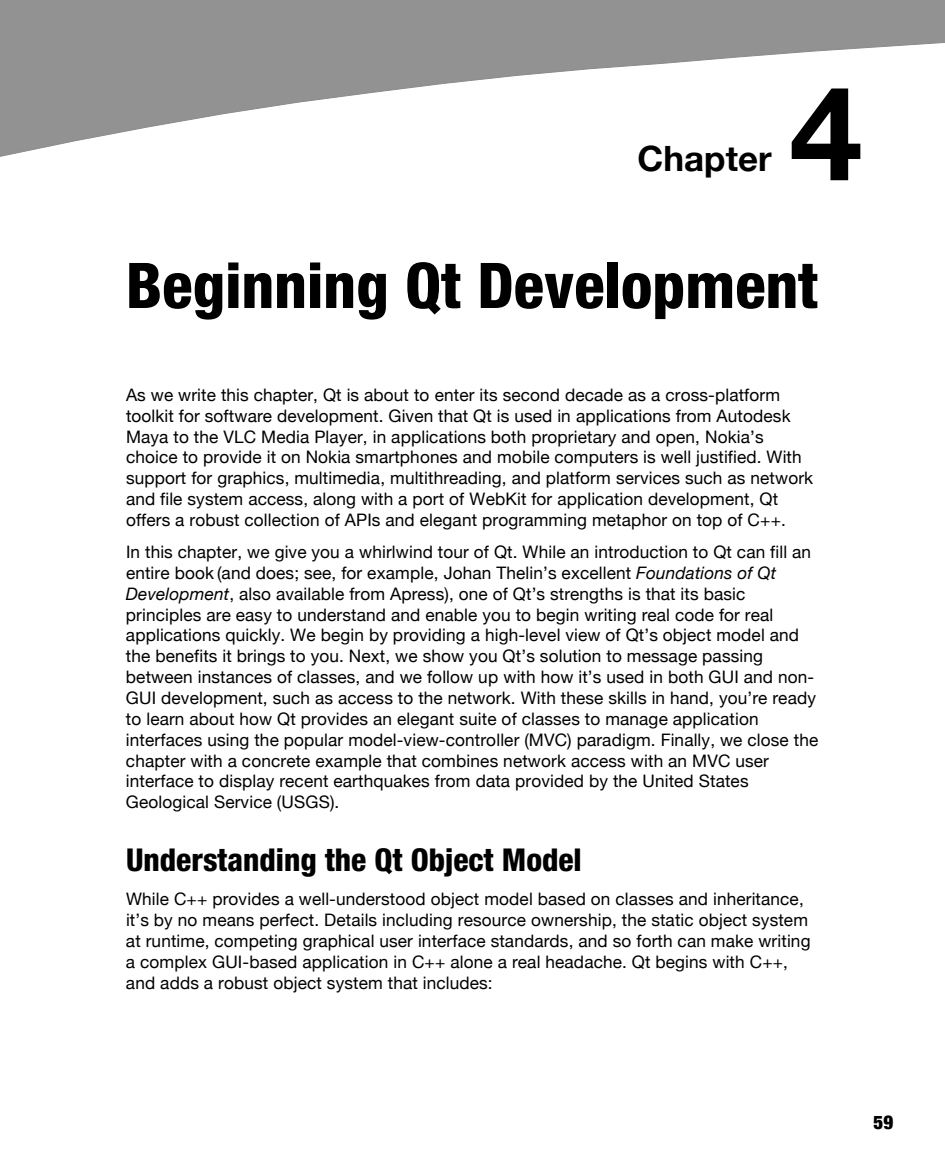
<style>
.page{position:relative;width:945px;height:1166px;background:#fff}
.page>*{position:absolute;margin:0;border:0;box-sizing:border-box;transform-origin:0 0}
.t1{font:700 131.08px "Helvetica Neue";color:#000}
.t2{font:800 condensed 63px "Helvetica Neue";color:#000}
.t3{font:700 34.82px "Helvetica Neue";color:#000}
.t4{font:800 condensed 31.5px "Helvetica Neue";color:#000}
.t5{font:900 condensed 18.9px "Helvetica Neue";color:#000}
.t6{font:17.15px/20.8px "Helvetica Neue";letter-spacing:.01em;color:#000}
.s1{font-style:italic}
</style>
<div class="page">
<svg style="left:0;top:0;width:945px;height:157px;fill:#929292"></svg>
<p class="t3" style="left:638px;top:137px;width:136px">Chapter</p>
<p class="t1" style="left:790px;top:52px;width:74px">4</p>
<p class="t2" style="left:126px;top:246px;width:694px">Beginning Qt Development</p>
<p class="t6" style="left:126px;top:384px;width:689px">As we write this chapter, Qt is about to enter its second decade as a cross-platform toolkit for software development. Given that Qt is used in applications from Autodesk Maya to the VLC Media Player, in applications both proprietary and open, Nokia’s choice to provide it on Nokia smartphones and mobile computers is well justified. With support for graphics, multimedia, multithreading, and platform services such as network and file system access, along with a port of WebKit for application development, Qt offers a robust collection of APIs and elegant programming metaphor on top of C++.</p>
<p class="t6" style="left:126px;top:541px;width:694px">In this chapter, we give you a whirlwind tour of Qt. While an introduction to Qt can fill an entire book (and does; see, for example, Johan Thelin’s excellent <span class="s1">Foundations of Qt Development</span>, also available from Apress), one of Qt’s strengths is that its basic principles are easy to understand and enable you to begin writing real code for real applications quickly. We begin by providing a high-level view of Qt’s object model and the benefits it brings to you. Next, we show you Qt’s solution to message passing between instances of classes, and we follow up with how it’s used in both GUI and non-GUI development, such as access to the network. With these skills in hand, you’re ready to learn about how Qt provides an elegant suite of classes to manage application interfaces using the popular model-view-controller (MVC) paradigm. Finally, we close the chapter with a concrete example that combines network access with an MVC user interface to display recent earthquakes from data provided by the United States Geological Service (USGS).</p>
<p class="t4" style="left:126px;top:840px;width:457px">Understanding the Qt Object Model</p>
<p class="t6" style="left:126px;top:888px;width:686px">While C++ provides a well-understood object model based on classes and inheritance, it’s by no means perfect. Details including resource ownership, the static object system at runtime, competing graphical user interface standards, and so forth can make writing a complex GUI-based application in C++ alone a real headache. Qt begins with C++, and adds a robust object system that includes:</p>
<p class="t5" style="left:874px;top:1110px;width:21px">59</p>
</div>
